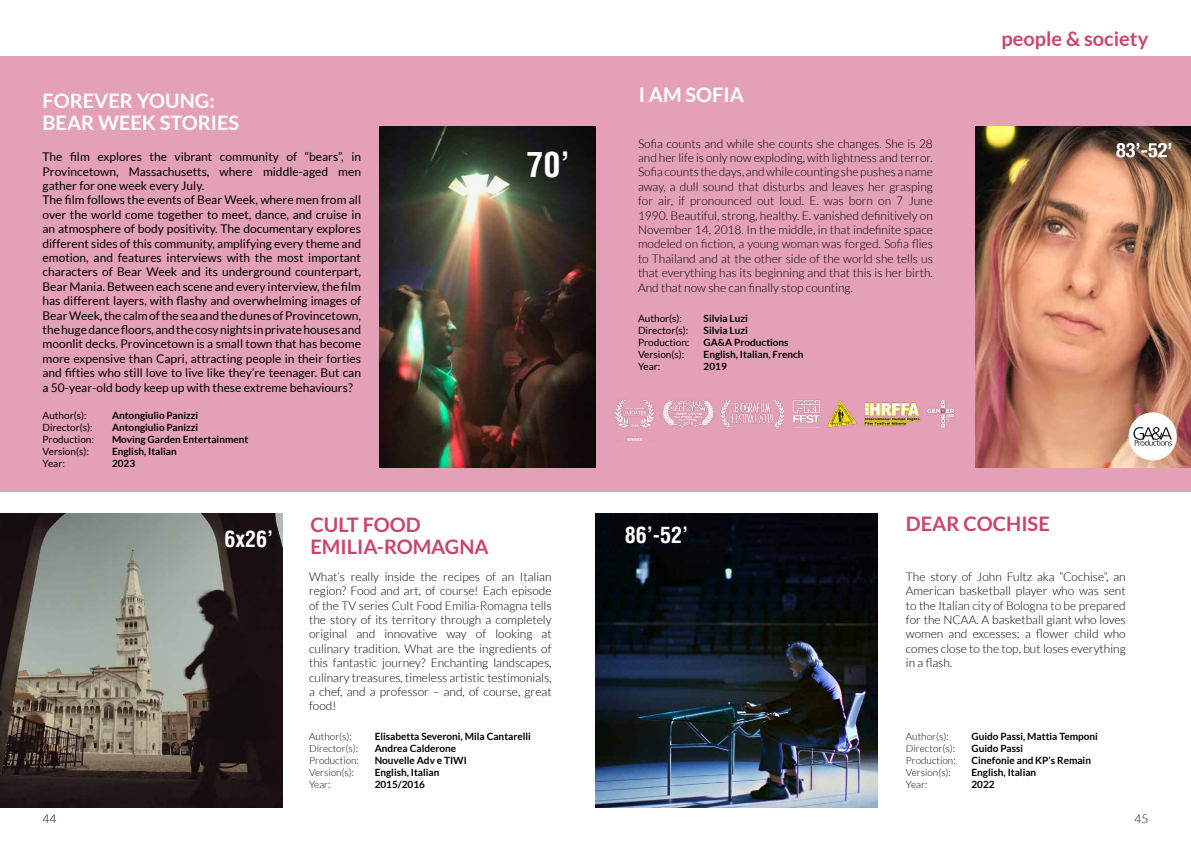
<style>
.page{position:relative;width:1191px;height:842px;background:#fff}
.page>*{position:absolute;margin:0;border:0;box-sizing:border-box;transform-origin:0 0}
.t1{font:700 condensed 34px "Helvetica";color:#fff}
.t2{font:700 condensed 22px "Helvetica";color:#fff}
.t3{font:700 20px/22px "Lato";color:#fff}
.t4{font:700 20px/22px "Lato";color:#cb4370}
.t5{font:700 20px "Lato";color:#ca4470}
.t6{font:300 12px/14.4px "Lato";color:#000;text-align:justify}
.t7{font:12px/14.4px "Lato";color:#000}
.t8{font:700 10px/12px "Lato";color:#000}
.t9{font:10px/12px "Lato";color:#000}
.t10{font:300 10px/12px "Lato";color:#000}
</style>
<div class="page">
<div style="left:595px;top:57px;width:596px;height:435px;background:#e4a0b7"></div>
<img style="left:975px;top:127px;width:216px;height:340px">
<img style="left:595px;top:513px;width:282px;height:295px">
<div style="left:1128px;top:412px;width:48px;height:48px;background:#fff;border-radius:50%"></div>
<svg style="left:1133px;top:427px;width:38px;height:19px"></svg>
<img style="left:615px;top:399px;width:340px;height:42px">
<svg style="left:1116px;top:143px;width:55px;height:14px"></svg>
<div style="left:0;top:57px;width:609px;height:435px;background:#e4a0b7"></div>
<img style="left:380px;top:127px;width:215px;height:340px">
<img style="left:0;top:513px;width:282px;height:295px">
<h3 class="t3" style="left:43px;top:89px;width:198px">FOREVER YOUNG:<br>BEAR WEEK STORIES</h3>
<p class="t7" style="left:43px;top:150px;width:320px">The film explores the vibrant community of “bears”, in Provincetown, Massachusetts, where middle-aged men gather for one week every July.<br>The film follows the events of Bear Week, where men from all over the world come together to meet, dance, and cruise in an atmosphere of body positivity. The documentary explores different sides of this community, amplifying every theme and emotion, and features interviews with the most important characters of Bear Week and its underground counterpart, Bear Mania. Between each scene and every interview, the film has different layers, with flashy and overwhelming images of Bear Week, the calm of the sea and the dunes of Provincetown, the huge dance floors, and the cosy nights in private houses and moonlit decks. Provincetown is a small town that has become more expensive than Capri, attracting people in their forties and fifties who still love to live like they’re teenager. But can a 50-year-old body keep up with these extreme behaviours?</p>
<p class="t9" style="left:43px;top:410px;width:53px">Author(s):<br>Director(s):<br>Production:<br>Version(s):<br>Year:</p>
<p class="t8" style="left:112px;top:410px;width:138px">Antongiulio Panizzi<br>Antongiulio Panizzi<br>Moving Garden Entertainment<br>English, Italian<br>2023</p>
<h2 class="t2" style="left:224px;top:524px;width:50px">6x26’</h2>
<h3 class="t4" style="left:310px;top:513px;width:180px">CULT FOOD<br>EMILIA-ROMAGNA</h3>
<h1 class="t1" style="left:526px;top:142px;width:45px">70’</h1>
<p class="t6" style="left:309px;top:569px;width:244px">What’s really inside the recipes of an Italian region? Food and art, of course! Each episode of the TV series Cult Food Emilia-Romagna tells the story of its territory through a completely original and innovative way of looking at culinary tradition. What are the ingredients of this fantastic journey? Enchanting landscapes, culinary treasures, timeless artistic testimonials, a chef, and a professor – and, of course, great food!</p>
<p class="t10" style="left:309px;top:730px;width:51px">Author(s):<br>Director(s):<br>Production:<br>Version(s):<br>Year:</p>
<p class="t8" style="left:375px;top:730px;width:158px">Elisabetta Severoni, Mila Cantarelli<br>Andrea Calderone<br>Nouvelle Adv e TIWI<br>English, Italian<br>2015/2016</p>
<h3 class="t3" style="left:638px;top:83px;width:107px">I AM SOFIA</h3>
<p class="t6" style="left:638px;top:136px;width:296px">Sofia counts and while she counts she changes. She is 28 and her life is only now exploding, with lightness and terror.<br>Sofia counts the days, and while counting she pushes a name away, a dull sound that disturbs and leaves her grasping for air, if pronounced out loud. E. was born on 7 June 1990. Beautiful, strong, healthy. E. vanished definitively on November 14, 2018. In the middle, in that indefinite space modeled on fiction, a young woman was forged. Sofia flies to Thailand and at the other side of the world she tells us that everything has its beginning and that this is her birth.<br>And that now she can finally stop counting.</p>
<p class="t9" style="left:638px;top:312px;width:53px">Author(s):<br>Director(s):<br>Production:<br>Version(s):<br>Year:</p>
<p class="t8" style="left:703px;top:312px;width:101px">Silvia Luzi<br>Silvia Luzi<br>GA&amp;A Productions<br>English, Italian, French<br>2019</p>
<h3 class="t5" style="left:1001px;top:27px;width:148px">people &amp; society</h3>
<h2 class="t2" style="left:624px;top:521px;width:65px">86’-52’</h2>
<h3 class="t4" style="left:906px;top:513px;width:145px">DEAR COCHISE</h3>
<p class="t6" style="left:906px;top:569px;width:221px">The story of John Fultz aka “Cochise”, an American basketball player who was sent to the Italian city of Bologna to be prepared for the NCAA. A basketball giant who loves women and excesses; a flower child who comes close to the top, but loses everything in a flash.</p>
<p class="t10" style="left:906px;top:730px;width:51px">Author(s):<br>Director(s):<br>Production:<br>Version(s):<br>Year:</p>
<p class="t8" style="left:971px;top:730px;width:128px">Guido Passi, Mattia Temponi<br>Guido Passi<br>Cinefonie and KP’s Remain<br>English, Italian<br>2022</p>
<p class="t6" style="left:43px;top:811px;width:15px">44</p>
<p class="t6" style="left:1134px;top:811px;width:15px">45</p>
</div>
